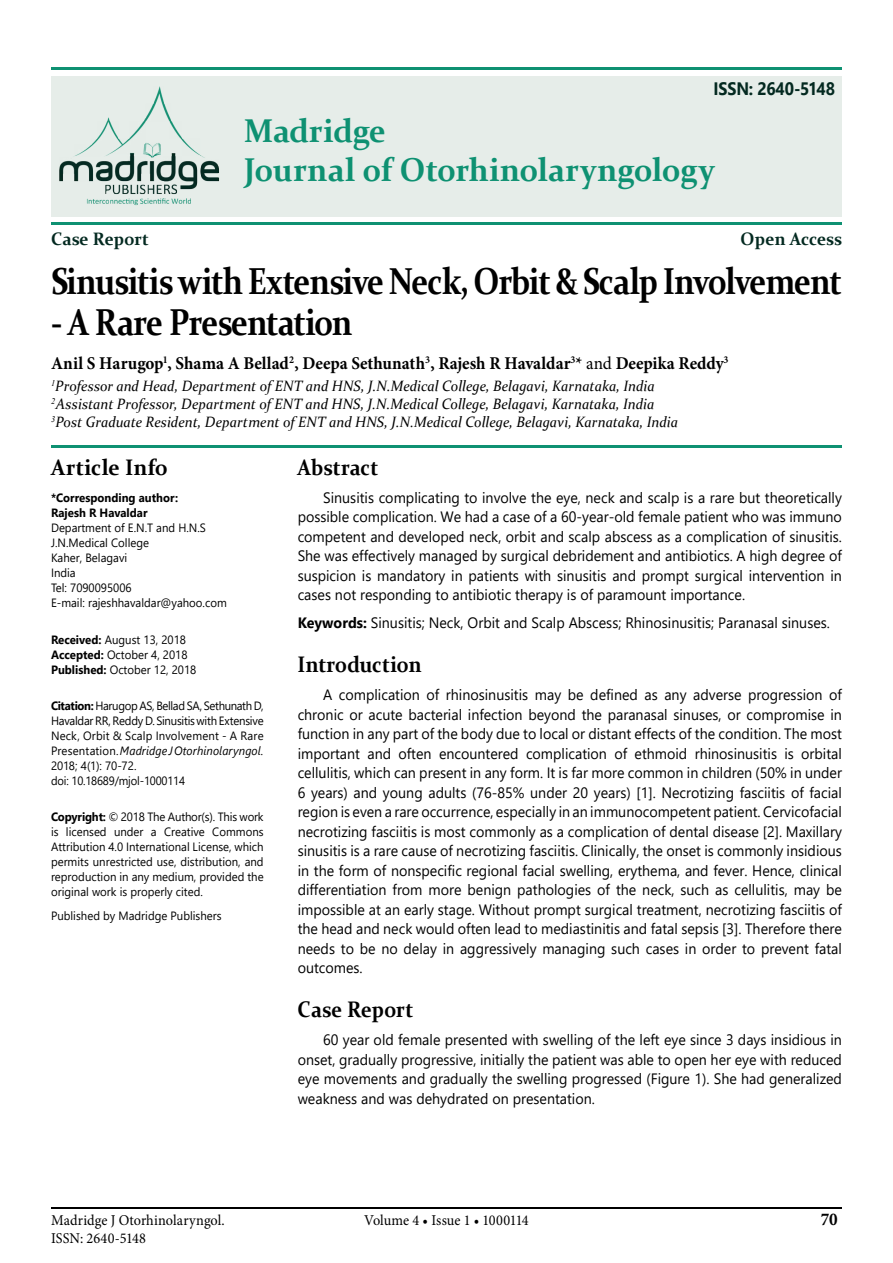
<style>
.page{position:relative;width:893px;height:1263px;background:#fff}
.page>*{position:absolute;margin:0;border:0;box-sizing:border-box;transform-origin:0 0}
.t1{font:700 37.5px "Constantia";letter-spacing:-.035em;color:#000;scale:.85 1}
.t2{font:700 33px/39px "Constantia";letter-spacing:-.005em;color:#0e9172;scale:.95 1}
.t3{font:700 22.5px "Constantia";color:#000;scale:.9 1}
.t4{font:700 22.5px "Constantia";color:#000;scale:.95 1}
.t5{font:700 18px "Minion Pro";color:#000;scale:.95 1}
.t6{font:700 18px "Constantia";color:#032920;scale:.95 1}
.t7{font:700 18px "Segoe UI";letter-spacing:-.01em;color:#032920;scale:.9 1}
.t8{font:15px/19.5px "Segoe UI";color:#000;text-align:justify;scale:.95 1}
.t9{font:italic 15px/18px "Constantia";color:#000;scale:.95 1}
.t10{font:15px "Minion Pro";color:#000;scale:.95 1}
.t11{font:12px/15px "Segoe UI";color:#000;scale:.95 1}
.t12{font:700 12px/15px "Segoe UI";color:#000;scale:.95 1}
.s1{font-weight:400}
.s2{font-weight:700}
.s3{font-style:italic}
</style>
<div class="page">
<hr style="left:51px;top:1208px;width:791px;height:1px;background:#000">
<div style="left:51px;top:76px;width:791px;height:140px;background:#e6ede9"></div>
<hr style="left:51px;top:223px;width:791px;height:2px;background:#0e9172">
<hr style="left:51px;top:446px;width:791px;height:2px;background:#0e9172">
<hr style="left:51px;top:68px;width:791px;height:2px;background:#0e9172">
<img style="left:59px;top:86px;width:160px;height:120px">
<p class="t7" style="left:714px;top:71px;width:136px">ISSN: 2640-5148</p>
<h2 class="t2" style="left:244px;top:109px;width:497px">Madridge<br>Journal of Otorhinolaryngology</h2>
<p class="t6" style="left:51px;top:226px;width:105px">Case Report</p>
<p class="t6" style="left:741px;top:226px;width:108px">Open Access</p>
<h1 class="t1" style="left:51px;top:255px;width:932px">Sinusitis with Extensive Neck, Orbit &amp; Scalp Involvement</h1>
<h1 class="t1" style="left:51px;top:296px;width:356px">- A Rare Presentation</h1>
<p class="t5" style="left:51px;top:350px;width:715px">Anil S Harugop<sup>1</sup>, Shama A Bellad<sup>2</sup>, Deepa Sethunath<sup>3</sup>, Rajesh R Havaldar<sup>3</sup>* <span class="s1">and</span> Deepika Reddy<sup>3</sup></p>
<p class="t9" style="left:51px;top:376px;width:661px"><sup>1</sup>Professor and Head, Department of ENT and HNS, J.N.Medical College, Belagavi, Karnataka, India<br><sup>2</sup>Assistant Professor, Department of ENT and HNS, J.N.Medical College, Belagavi, Karnataka, India<br><sup>3</sup>Post Graduate Resident, Department of ENT and HNS, J.N.Medical College, Belagavi, Karnataka, India</p>
<h3 class="t4" style="left:51px;top:451px;width:125px">Article Info</h3>
<p class="t12" style="left:51px;top:490px;width:135px">*Corresponding author:<br>Rajesh R Havaldar</p>
<p class="t11" style="left:51px;top:520px;width:187px">Department of E.N.T and H.N.S<br>J.N.Medical College<br>Kaher, Belagavi<br>India<br>Tel: 7090095006<br>E-mail: rajeshhavaldar@yahoo.com</p>
<p class="t11" style="left:51px;top:631px;width:155px"><span class="s2">Received:</span> August 13, 2018<br><span class="s2">Accepted:</span> October 4, 2018<br><span class="s2">Published:</span> October 12, 2018</p>
<p class="t11" style="left:51px;top:697px;width:225px"><span class="s2">Citation:</span> Harugop AS, Bellad SA, Sethunath D, Havaldar RR, Reddy D. Sinusitis with Extensive Neck, Orbit &amp; Scalp Involvement - A Rare Presentation. <span class="s3">Madridge J Otorhinolaryngol.<br></span>2018; 4(1): 70-72.<br>doi: 10.18689/mjol-1000114</p>
<p class="t11" style="left:51px;top:808px;width:225px;text-align:justify"><span class="s2">Copyright:</span> © 2018 The Author(s). This work is licensed under a Creative Commons Attribution 4.0 International License, which permits unrestricted use, distribution, and reproduction in any medium, provided the original work is properly cited.</p>
<p class="t11" style="left:51px;top:907px;width:181px">Published by Madridge Publishers</p>
<h3 class="t3" style="left:298px;top:451px;width:91px">Abstract</h3>
<p class="t8" style="left:298px;top:486px;width:574px;text-indent:26px">Sinusitis complicating to involve the eye, neck and scalp is a rare but theoretically possible complication. We had a case of a 60-year-old female patient who was immuno competent and developed neck, orbit and scalp abscess as a complication of sinusitis.<br>She was effectively managed by surgical debridement and antibiotics. A high degree of suspicion is mandatory in patients with sinusitis and prompt surgical intervention in cases not responding to antibiotic therapy is of paramount importance.</p>
<p class="t8" style="left:298px;top:612px;width:562px"><span class="s2">Keywords:</span> Sinusitis; Neck, Orbit and Scalp Abscess; Rhinosinusitis; Paranasal sinuses.</p>
<h3 class="t3" style="left:298px;top:649px;width:139px">Introduction</h3>
<p class="t8" style="left:298px;top:684px;width:574px;text-indent:26px">A complication of rhinosinusitis may be defined as any adverse progression of chronic or acute bacterial infection beyond the paranasal sinuses, or compromise in function in any part of the body due to local or distant effects of the condition. The most important and often encountered complication of ethmoid rhinosinusitis is orbital cellulitis, which can present in any form. It is far more common in children (50% in under 6 years) and young adults (76-85% under 20 years) [1]. Necrotizing fasciitis of facial region is even a rare occurrence, especially in an immunocompetent patient. Cervicofacial necrotizing fasciitis is most commonly as a complication of dental disease [2]. Maxillary sinusitis is a rare cause of necrotizing fasciitis. Clinically, the onset is commonly insidious in the form of nonspecific regional facial swelling, erythema, and fever. Hence, clinical differentiation from more benign pathologies of the neck, such as cellulitis, may be impossible at an early stage. Without prompt surgical treatment, necrotizing fasciitis of the head and neck would often lead to mediastinitis and fatal sepsis [3]. Therefore there needs to be no delay in aggressively managing such cases in order to prevent fatal outcomes.</p>
<h3 class="t3" style="left:298px;top:994px;width:130px">Case Report</h3>
<p class="t8" style="left:298px;top:1029px;width:574px;text-indent:26px">60 year old female presented with swelling of the left eye since 3 days insidious in onset, gradually progressive, initially the patient was able to open her eye with reduced eye movements and gradually the swelling progressed (Figure 1). She had generalized weakness and was dehydrated on presentation.</p>
<p class="t10" style="left:51px;top:1210px;width:184px">Madridge J Otorhinolaryngol.</p>
<p class="t5" style="left:821px;top:1206px;width:19px">70</p>
<p class="t10" style="left:51px;top:1228px;width:102px">ISSN: 2640-5148</p>
<p class="t10" style="left:364px;top:1210px;width:175px">Volume 4 • Issue 1 • 1000114</p>
</div>
